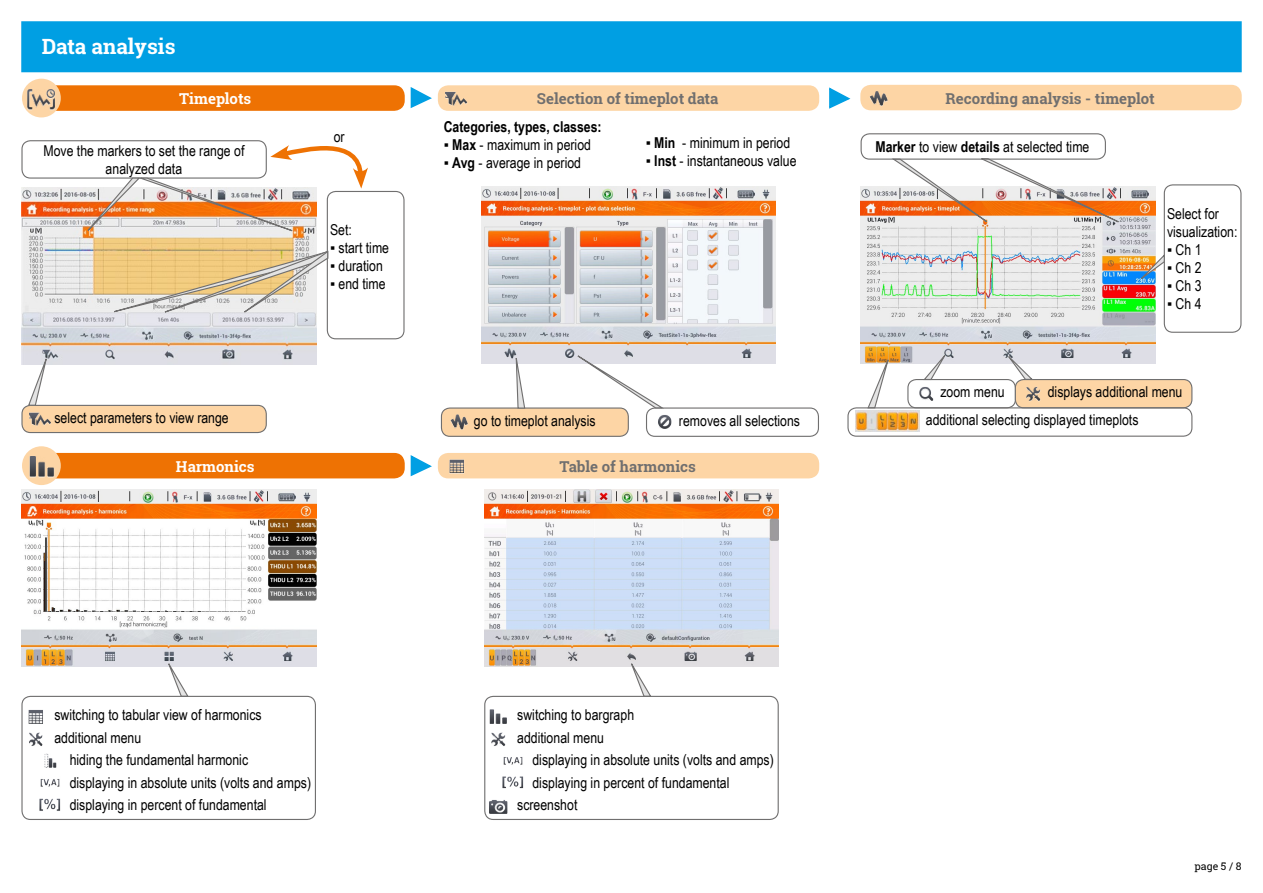
<style>
.page{position:relative;width:1263px;height:893px;background:#fff}
.page>*{position:absolute;margin:0;border:0;box-sizing:border-box;transform-origin:0 0}
.t1{font:700 21px "Roboto Slab";color:#fff}
.t2{font:15px/22.5px "Arial Narrow";color:#000}
.t3{font:700 15px "Roboto Slab";color:#706f6f}
.t4{font:700 15px "Arial Narrow";color:#000}
.t5{font:700 15px "Roboto Slab";color:#fff}
.t6{font:10.5px "Roboto Slab";color:#000}
.s1{font-weight:700}
</style>
<div class="page">
<img style="left:21px;top:187px;width:295px;height:177px">
<div style="left:28px;top:85px;width:377px;height:26px;background:#ee7203;border-radius:10px"></div>
<div style="left:22px;top:405px;width:244px;height:28px;background:#fdd5a5;border-radius:9px"></div>
<img style="left:29px;top:412px;width:21px;height:14px">
<div style="left:21px;top:405px;width:246px;height:28px;border:1px solid #706f6f;border-radius:9px"></div>
<svg style="left:27px;top:342px;width:24px;height:65px"></svg>
<img style="left:22px;top:79px;width:39px;height:38px;border-radius:19px">
<div style="left:21px;top:140px;width:246px;height:39px;border:1px solid #706f6f;border-radius:9px"></div>
<div style="left:327px;top:191px;width:77px;height:148px;border:1px solid #706f6f;border-radius:9px"></div>
<img style="left:481px;top:187px;width:295px;height:177px">
<div style="left:438px;top:85px;width:381px;height:26px;background:#fdd5a5;border-radius:10px"></div>
<img style="left:658px;top:415px;width:14px;height:14px">
<div style="left:646px;top:407px;width:173px;height:30px;border:1px solid #706f6f;border-radius:9px"></div>
<img style="left:446px;top:91px;width:21px;height:15px">
<div style="left:441px;top:408px;width:187px;height:28px;background:#fdd5a5;border-radius:9px"></div>
<img style="left:450px;top:414px;width:18px;height:16px">
<div style="left:441px;top:407px;width:188px;height:30px;border:1px solid #706f6f;border-radius:9px"></div>
<svg style="left:514px;top:323px;width:152px;height:86px"></svg>
<img style="left:860px;top:187px;width:295px;height:177px">
<div style="left:860px;top:85px;width:382px;height:25px;background:#fdd5a5;border-radius:10px"></div>
<img style="left:919px;top:387px;width:15px;height:14px">
<div style="left:907px;top:379px;width:109px;height:29px;border:1px solid #706f6f;border-radius:9px"></div>
<svg style="left:867px;top:342px;width:27px;height:65px"></svg>
<img style="left:870px;top:91px;width:18px;height:16px">
<div style="left:1015px;top:380px;width:177px;height:28px;background:#fdd5a5;border-radius:9px"></div>
<img style="left:1026px;top:386px;width:15px;height:16px">
<div style="left:1015px;top:379px;width:177px;height:29px;border:1px solid #706f6f;border-radius:9px"></div>
<svg style="left:1000px;top:346px;width:33px;height:35px"></svg>
<svg style="left:892px;top:157px;width:228px;height:102px"></svg>
<div style="left:860px;top:133px;width:246px;height:27px;border:1px solid #706f6f;border-radius:9px"></div>
<div style="left:1164px;top:184px;width:77px;height:149px;border:1px solid #706f6f;border-radius:9px"></div>
<img style="left:855px;top:411px;width:64px;height:21px">
<div style="left:847px;top:407px;width:345px;height:30px;border:1px solid #706f6f;border-radius:9px"></div>
<svg style="left:923px;top:345px;width:29px;height:36px"></svg>
<svg style="left:1131px;top:254px;width:35px;height:33px"></svg>
<img style="left:21px;top:490px;width:295px;height:176px">
<div style="left:28px;top:453px;width:377px;height:25px;background:#ee7203;border-radius:10px"></div>
<svg style="left:163px;top:651px;width:26px;height:45px"></svg>
<img style="left:22px;top:446px;width:39px;height:39px;border-radius:19px">
<img style="left:484px;top:490px;width:295px;height:176px">
<div style="left:438px;top:453px;width:381px;height:25px;background:#fdd5a5;border-radius:10px"></div>
<img style="left:449px;top:459px;width:15px;height:15px">
<img style="left:28px;top:710px;width:15px;height:36px">
<img style="left:44px;top:753px;width:13px;height:15px">
<img style="left:40px;top:779px;width:20px;height:8px">
<img style="left:40px;top:798px;width:21px;height:13px">
<div style="left:21px;top:696px;width:295px;height:124px;border:1px solid #706f6f;border-radius:9px"></div>
<svg style="left:625px;top:651px;width:27px;height:45px"></svg>
<img style="left:489px;top:709px;width:18px;height:37px">
<img style="left:503px;top:757px;width:20px;height:8px">
<img style="left:502px;top:776px;width:22px;height:13px">
<img style="left:487px;top:800px;width:21px;height:17px">
<div style="left:484px;top:696px;width:295px;height:124px;border:1px solid #706f6f;border-radius:9px"></div>
<svg style="left:410px;top:87px;width:22px;height:21px"></svg>
<svg style="left:829px;top:87px;width:22px;height:22px"></svg>
<svg style="left:410px;top:455px;width:22px;height:22px"></svg>
<div style="left:21px;top:21px;width:1221px;height:51px;background:#009fe3;border:2px solid #009fe3"></div>
<svg style="left:66px;top:140px;width:302px;height:196px"></svg>
<h1 class="t1" style="left:42px;top:32px;width:135px">Data analysis</h1>
<p class="t5" style="left:179px;top:89px;width:74px">Timeplots</p>
<p class="t2" style="left:43px;top:141px;width:203px;line-height:18px;text-align:center">Move the markers to set the range of analyzed data</p>
<p class="t2" style="left:54px;top:406px;width:176px">select parameters to view range</p>
<p class="t2" style="left:334px;top:125px;width:12px">or</p>
<p class="t2" style="left:330px;top:217px;width:23px">Set:</p>
<p class="t2" style="left:330px;top:235px;width:61px">▪ start time</p>
<p class="t2" style="left:330px;top:253px;width:54px">▪ duration</p>
<p class="t2" style="left:330px;top:271px;width:57px">▪ end time</p>
<p class="t3" style="left:537px;top:89px;width:183px">Selection of timeplot data</p>
<p class="t4" style="left:444px;top:115px;width:159px">Categories, types, classes:</p>
<p class="t2" style="left:444px;top:133px;width:149px">▪ <span class="s1">Max</span> - maximum in period</p>
<p class="t2" style="left:444px;top:151px;width:139px">▪ <span class="s1">Avg</span> - average in period</p>
<p class="t2" style="left:646px;top:131px;width:146px">▪ <span class="s1">Min</span> - minimum in period</p>
<p class="t2" style="left:646px;top:149px;width:152px">▪ <span class="s1">Inst</span> - instantaneous value</p>
<p class="t2" style="left:474px;top:408px;width:123px">go to timeplot analysis</p>
<p class="t2" style="left:679px;top:408px;width:122px">removes all selections</p>
<p class="t5" style="left:176px;top:456px;width:80px">Harmonics</p>
<p class="t3" style="left:559px;top:456px;width:138px">Table of harmonics</p>
<p class="t3" style="left:945px;top:88px;width:211px">Recording analysis - timeplot</p>
<p class="t2" style="left:875px;top:135px;width:215px"><span class="s1">Marker</span> to view <span class="s1">details</span> at selected time</p>
<p class="t2" style="left:1167px;top:204px;width:72px;line-height:18px">Select for visualization:</p>
<p class="t2" style="left:1167px;top:238px;width:36px">▪Ch 1</p>
<p class="t2" style="left:1167px;top:256px;width:36px">▪Ch 2</p>
<p class="t2" style="left:1167px;top:274px;width:36px">▪Ch 3</p>
<p class="t2" style="left:1167px;top:292px;width:36px">▪Ch 4</p>
<p class="t2" style="left:940px;top:380px;width:66px">zoom menu</p>
<p class="t2" style="left:1048px;top:380px;width:136px">displays additional menu</p>
<p class="t2" style="left:926px;top:408px;width:214px">additional selecting displayed timeplots</p>
<p class="t2" style="left:54px;top:703px;width:209px">switching to tabular view of harmonics additional menu</p>
<p class="t2" style="left:70px;top:748px;width:243px">hiding the fundamental harmonic<br>displaying in absolute units (volts and amps) displaying in percent of fundamental</p>
<p class="t2" style="left:517px;top:703px;width:118px">switching to bargraph additional menu</p>
<p class="t2" style="left:532px;top:748px;width:243px">displaying in absolute units (volts and amps)</p>
<p class="t2" style="left:532px;top:771px;width:198px">displaying in percent of fundamental</p>
<p class="t2" style="left:517px;top:793px;width:62px">screenshot</p>
<p class="t6" style="left:1194px;top:859px;width:49px">page 5 / 8</p>
</div>
